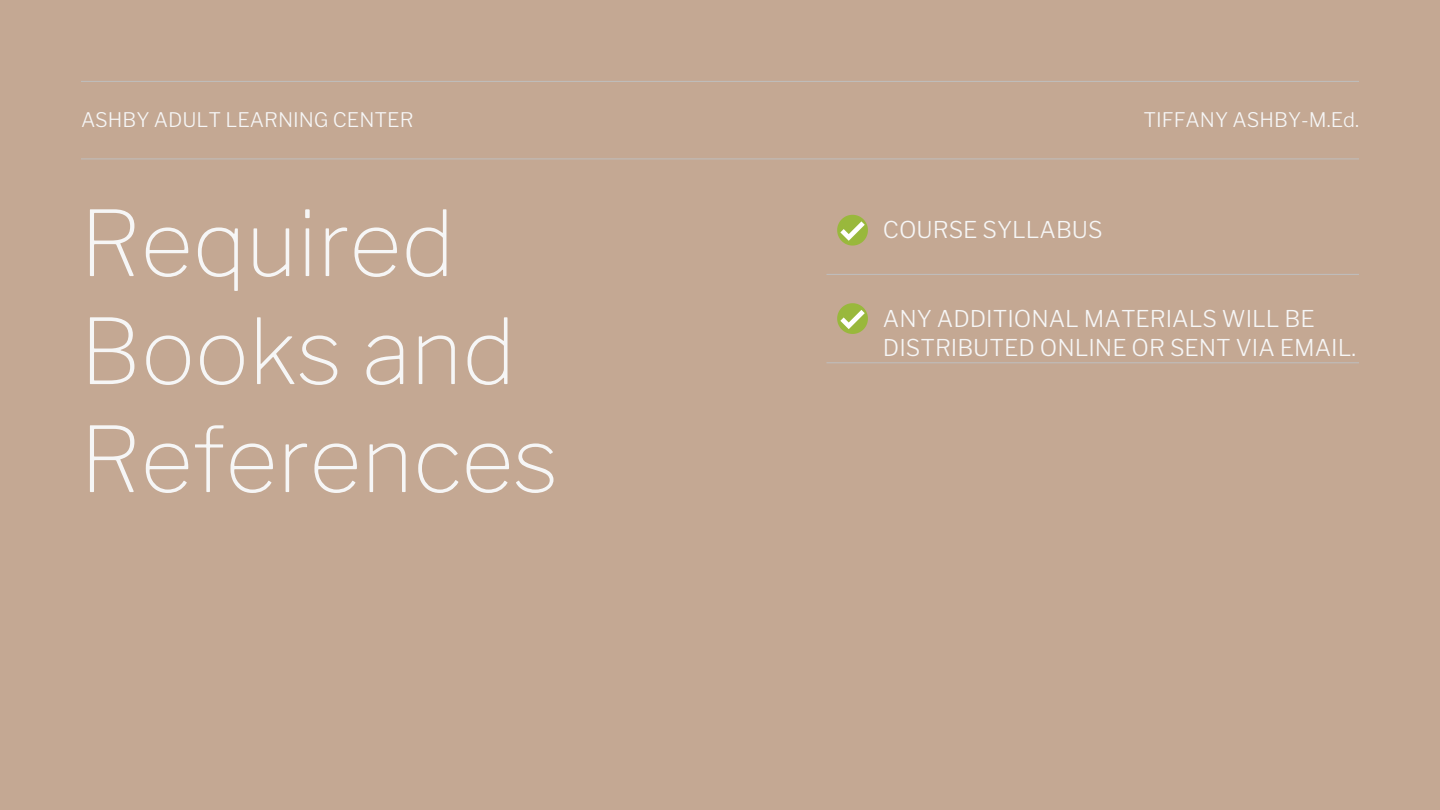
<style>
.page{position:relative;width:1440px;height:810px;background:#c4a893}
.page>*{position:absolute;margin:0;border:0;box-sizing:border-box;transform-origin:0 0}
.t1{font:100 90px/108px "Libre Franklin";color:#f6f6f6}
.t2{font:300 23px/29.2px "Libre Franklin";color:#f6f6f6}
.t3{font:300 20px "Libre Franklin";color:#f6f6f6}
</style>
<div class="page">
<hr style="left:81px;top:81px;width:1278px;height:1px;background:#bfbfbf">
<hr style="left:81px;top:159px;width:1278px;height:1px;background:#bfbfbf">
<hr style="left:826px;top:274px;width:533px;height:1px;background:#bfbfbf">
<hr style="left:826px;top:362px;width:533px;height:1px;background:#bfbfbf">
<svg style="left:837px;top:215px;width:31px;height:31px"></svg>
<svg style="left:837px;top:303px;width:31px;height:31px"></svg>
<p class="t3" style="left:81px;top:108px;width:334px">ASHBY ADULT LEARNING CENTER</p>
<h3 class="t3" style="left:1144px;top:108px;width:217px">TIFFANY ASHBY-M.Ed.</h3>
<p class="t1" style="left:80px;top:190px;width:480px">Required<br>Books and<br>References</p>
<p class="t2" style="left:883px;top:215px;width:221px">COURSE SYLLABUS</p>
<h1 class="t2" style="left:883px;top:304px;width:474px">ANY ADDITIONAL MATERIALS WILL BE<br>DISTRIBUTED ONLINE OR SENT VIA EMAIL.</h1>
</div>
